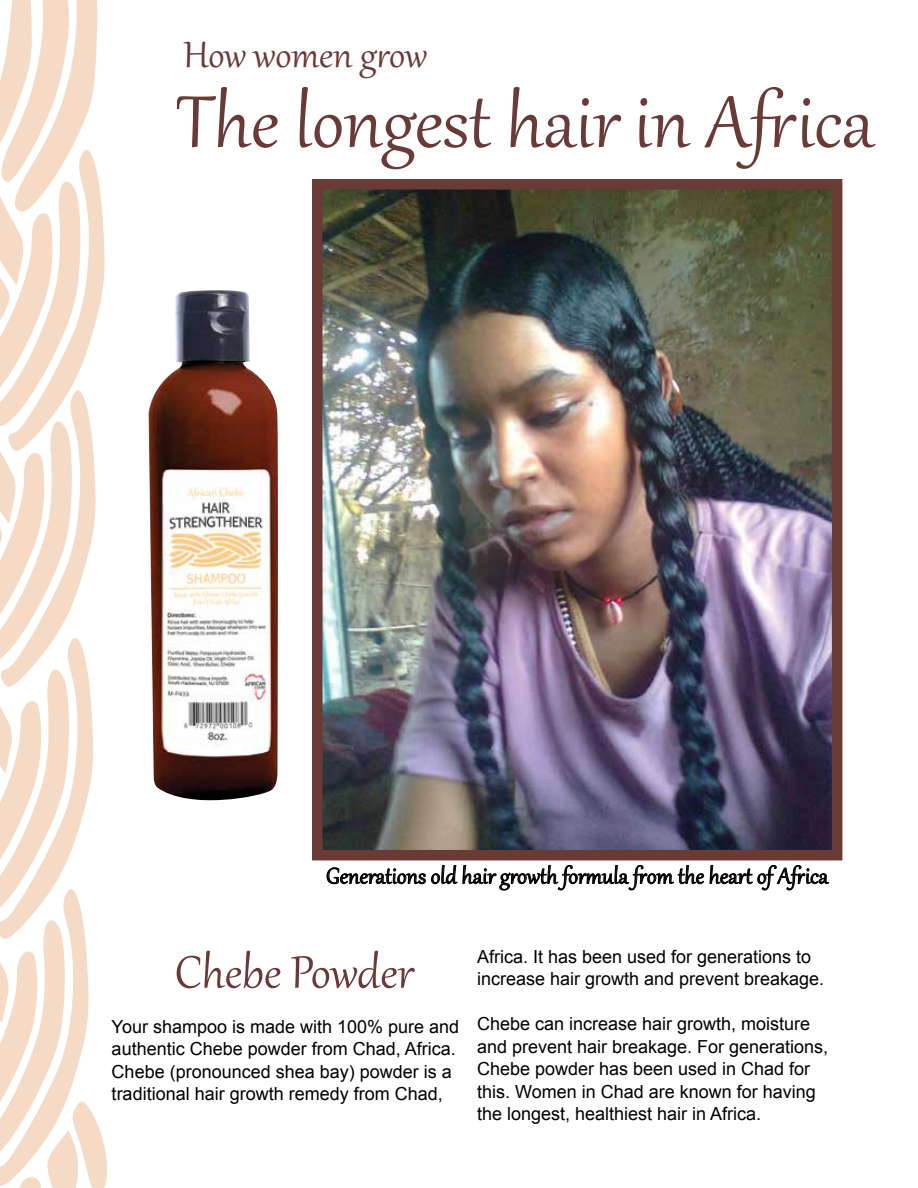
<style>
.page{position:relative;width:918px;height:1188px;background:#fff}
.page>*{position:absolute;margin:0;border:0;box-sizing:border-box;transform-origin:0 0}
.t1{font:90px "Gabriola";color:#6a3a36}
.t2{font:55.5px "Gabriola";color:#6a3a36}
.t3{font:45px "Gabriola";color:#6a3a36}
.t4{font:27px "Gabriola";color:#000}
.t5{font:18px/22.5px "Arial";color:#000}
</style>
<div class="page">
<svg style="left:0;top:0;width:107px;height:1188px"></svg>
<img style="left:323px;top:190px;width:508px;height:659px">
<div style="left:312px;top:179px;width:530px;height:681px;border:10px solid #6a3a36"></div>
<img style="left:149px;top:290px;width:129px;height:511px">
<svg style="left:326px;top:860px;width:504px;height:31px"></svg>
<h3 class="t3" style="left:183px;top:25px;width:245px">How women grow</h3>
<h1 class="t1" style="left:177px;top:63px;width:699px">The longest hair in Africa</h1>
<h3 class="t4" style="left:326px;top:858px;width:504px">Generations old hair growth formula from the heart of Africa</h3>
<h2 class="t2" style="left:175px;top:936px;width:240px">Chebe Powder</h2>
<p class="t5" style="left:112px;top:1015px;width:349px">Your shampoo is made with 100% pure and authentic Chebe powder from Chad, Africa.<br>Chebe (pronounced shea bay) powder is a traditional hair growth remedy from Chad,</p>
<p class="t5" style="left:477px;top:945px;width:349px">Africa. It has been used for generations to increase hair growth and prevent breakage.</p>
<p class="t5" style="left:477px;top:1013px;width:353px">Chebe can increase hair growth, moisture and prevent hair breakage. For generations, Chebe powder has been used in Chad for this. Women in Chad are known for having the longest, healthiest hair in Africa.</p>
</div>
